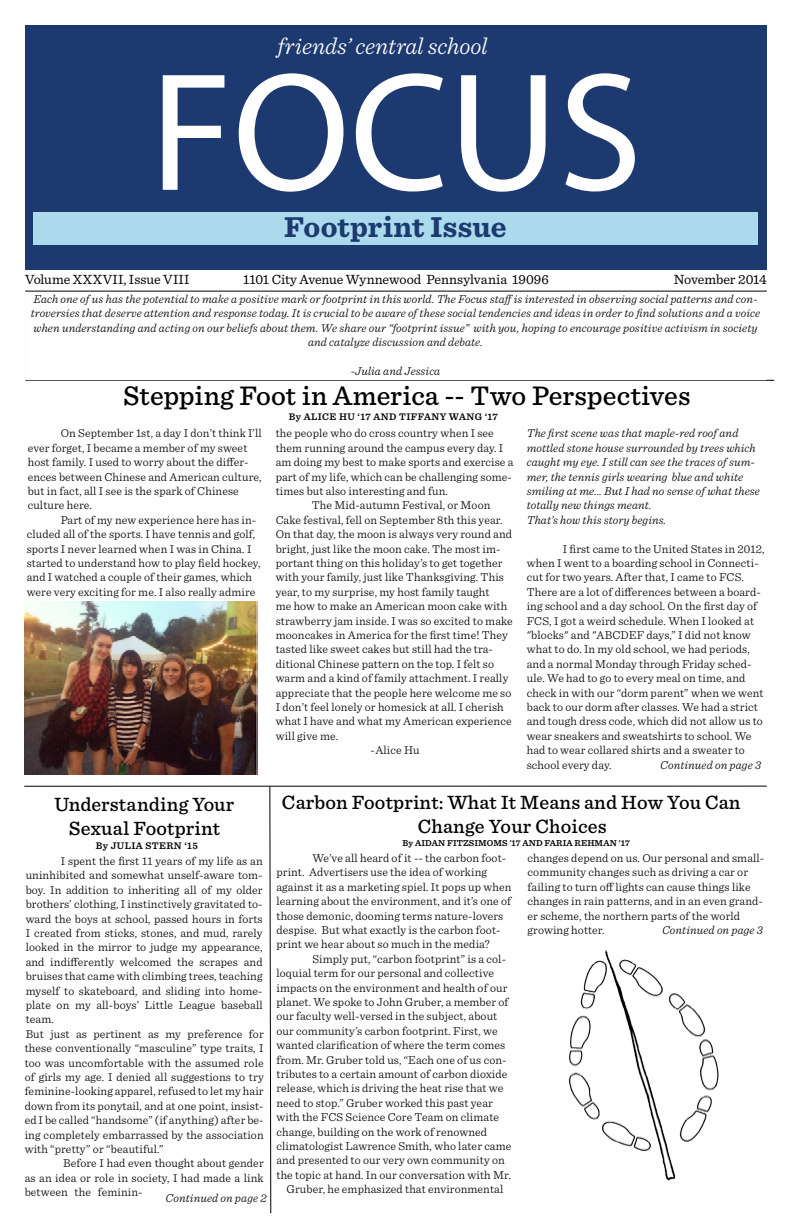
<style>
.page{position:relative;width:792px;height:1224px;background:#fff}
.page>*{position:absolute;margin:0;border:0;box-sizing:border-box;transform-origin:0 0}
.t1{font:170px "Myriad Pro";color:#fff}
.t2{font:700 30px "Sentinel";color:#1c3970}
.t3{font:500 28px "Sentinel";letter-spacing:.005em;color:#000}
.t4{font:italic 300 24px "Sentinel";color:#fff}
.t5{font:500 20px/24px "Sentinel";letter-spacing:.01em;color:#000;text-align:center}
.t6{font:14px "Sentinel";color:#000}
.t7{font:300 12px/14.4px "Sentinel";letter-spacing:.01em;color:#000}
.t8{font:italic 300 12px/14.4px "Sentinel";letter-spacing:.01em;color:#000;text-align:center}
.t9{font:600 10px "Sentinel";letter-spacing:.04em;color:#000}
.t10{font:600 9px "Sentinel";letter-spacing:.01em;color:#000}
</style>
<div class="page">
<div style="left:25px;top:25px;width:742px;height:245px;background:#1c3970"></div>
<hr style="left:25px;top:291px;width:742px;height:1px;background:#000">
<div style="left:33px;top:213px;width:725px;height:32px;background:#abdaec"></div>
<hr style="left:25px;top:380px;width:749px;height:1px;background:#000">
<hr style="left:24px;top:786px;width:743px;height:1px;background:#000">
<svg style="left:270px;top:786px;width:1px;height:427px"></svg>
<img style="left:568px;top:950px;width:151px;height:231px">
<img style="left:24px;top:602px;width:234px;height:173px">
<h3 class="t4" style="left:278px;top:29px;width:212px">friends’ central school</h3>
<h1 class="t1" style="left:150px;top:28px;width:494px">FOCUS</h1>
<h2 class="t2" style="left:284px;top:203px;width:224px">Footprint Issue</h2>
<p class="t6" style="left:25px;top:269px;width:166px">Volume XXXVII, Issue VIII</p>
<p class="t6" style="left:243px;top:269px;width:307px">1101 City Avenue Wynnewood Pennsylvania 19096</p>
<p class="t6" style="left:674px;top:269px;width:95px">November 2014</p>
<p class="t8" style="left:31px;top:291px;width:731px">Each one of us has the potential to make a positive mark or footprint in this world. The Focus staff is interested in observing social patterns and con&shy;troversies that deserve attention and response today. It is crucial to be aware of these social tendencies and ideas in order to find solutions and a voice when understanding and acting on our beliefs about them. We share our “footprint issue” with you, hoping to encourage positive activism in society and catalyze discussion and debate.</p>
<p class="t8" style="left:351px;top:363px;width:91px">-Julia and Jessica</p>
<h3 class="t3" style="left:123px;top:374px;width:569px">Stepping Foot in America -- Two Perspectives</h3>
<p class="t9" style="left:289px;top:409px;width:211px">By ALICE HU ‘17 AND TIFFANY WANG ‘17</p>
<p class="t7" style="left:28px;top:425px;width:236px;text-indent:33px">On September 1st, a day I don’t think I’ll ever forget, I became a member of my sweet host family. I used to worry about the differ&shy;ences between Chinese and American culture, but in fact, all I see is the spark of Chinese culture here.</p>
<p class="t7" style="left:27px;top:512px;width:235px;text-indent:34px">Part of my new experience here has in&shy;cluded all of the sports. I have tennis and golf, sports I never learned when I was in China. I started to understand how to play field hockey, and I watched a couple of their games, which were very exciting for me. I also really admire</p>
<p class="t8" style="left:527px;top:425px;width:235px;text-align:left">The first scene was that maple-red roof and mottled stone house surrounded by trees which caught my eye. I still can see the traces of sum&shy;mer, the tennis girls wearing blue and white smiling at me... But I had no sense of what these totally new things meant.<br>That’s how this story begins.</p>
<p class="t7" style="left:527px;top:541px;width:239px;text-indent:36px">I first came to the United States in 2012, when I went to a boarding school in Connecti&shy;cut for two years. After that, I came to FCS.<br>There are a lot of differences between a board&shy;ing school and a day school. On the first day of FCS, I got a weird schedule. When I looked at "blocks" and "ABCDEF days,” I did not know what to do. In my old school, we had periods, and a normal Monday through Friday sched&shy;ule. We had to go to every meal on time, and check in with our “dorm parent” when we went back to our dorm after classes. We had a strict and tough dress code, which did not allow us to wear sneakers and sweatshirts to school. We had to wear collared shirts and a sweater to school every day.</p>
<p class="t7" style="left:276px;top:425px;width:220px">the people who do cross country when I see</p>
<p class="t7" style="left:276px;top:440px;width:229px">them running around the campus every day. I</p>
<p class="t7" style="left:276px;top:454px;width:239px">am doing my best to make sports and exercise a</p>
<p class="t7" style="left:276px;top:469px;width:238px">part of my life, which can be challenging some-</p>
<p class="t7" style="left:276px;top:483px;width:174px">times but also interesting and fun.</p>
<p class="t7" style="left:312px;top:497px;width:180px">The Mid-autumn Festival, or Moon</p>
<p class="t7" style="left:276px;top:512px;width:228px">Cake festival, fell on September 8th this year.</p>
<p class="t7" style="left:276px;top:526px;width:238px">On that day, the moon is always very round and</p>
<p class="t7" style="left:276px;top:541px;width:226px">bright, just like the moon cake. The most im-</p>
<p class="t7" style="left:276px;top:555px;width:228px">portant thing on this holiday’s to get together</p>
<p class="t7" style="left:276px;top:569px;width:230px">with your family, just like Thanksgiving. This</p>
<p class="t7" style="left:276px;top:584px;width:215px">year, to my surprise, my host family taught</p>
<p class="t7" style="left:276px;top:598px;width:233px">me how to make an American moon cake with</p>
<p class="t7" style="left:276px;top:613px;width:239px">strawberry jam inside. I was so excited to make</p>
<p class="t7" style="left:276px;top:627px;width:234px">mooncakes in America for the first time! They</p>
<p class="t7" style="left:276px;top:641px;width:219px">tasted like sweet cakes but still had the tra-</p>
<p class="t7" style="left:276px;top:656px;width:220px">ditional Chinese pattern on the top. I felt so</p>
<p class="t7" style="left:276px;top:670px;width:234px">warm and a kind of family attachment. I really</p>
<p class="t7" style="left:276px;top:685px;width:237px">appreciate that the people here welcome me so</p>
<p class="t7" style="left:276px;top:699px;width:230px">I don’t feel lonely or homesick at all. I cherish</p>
<p class="t7" style="left:276px;top:713px;width:237px">what I have and what my American experience</p>
<p class="t7" style="left:276px;top:728px;width:64px">will give me.</p>
<p class="t7" style="left:371px;top:742px;width:51px">-Alice Hu</p>
<p class="t8" style="left:660px;top:757px;width:102px">Continued on page 3</p>
<h3 class="t5" style="left:282px;top:790px;width:460px">Carbon Footprint: What It Means and How You Can<br>Change Your Choices</h3>
<p class="t10" style="left:403px;top:836px;width:229px">By AIDAN FITZSIMOMS '17 AND FARIA REHMAN '17</p>
<p class="t7" style="left:276px;top:850px;width:236px;text-indent:36px">We’ve all heard of it -- the carbon foot&shy;print. Advertisers use the idea of working against it as a marketing spiel. It pops up when learning about the environment, and it’s one of those demonic, dooming terms nature-lovers despise. But what exactly is the carbon foot&shy;print we hear about so much in the media?</p>
<p class="t7" style="left:312px;top:951px;width:195px">Simply put, “carbon footprint” is a col-</p>
<p class="t7" style="left:276px;top:965px;width:219px">loquial term for our personal and collective</p>
<p class="t7" style="left:276px;top:980px;width:232px">impacts on the environment and health of our</p>
<p class="t7" style="left:276px;top:994px;width:234px">planet. We spoke to John Gruber, a member of</p>
<p class="t7" style="left:276px;top:1008px;width:222px">our faculty well-versed in the subject, about</p>
<p class="t7" style="left:276px;top:1023px;width:223px">our community’s carbon footprint. First, we</p>
<p class="t7" style="left:276px;top:1037px;width:230px">wanted clarification of where the term comes</p>
<p class="t7" style="left:276px;top:1052px;width:232px">from. Mr. Gruber told us, “Each one of us con-</p>
<p class="t7" style="left:276px;top:1066px;width:232px">tributes to a certain amount of carbon dioxide</p>
<p class="t7" style="left:276px;top:1080px;width:228px">release, which is driving the heat rise that we</p>
<p class="t7" style="left:276px;top:1095px;width:218px">need to stop.” Gruber worked this past year</p>
<p class="t7" style="left:276px;top:1109px;width:224px">with the FCS Science Core Team on climate</p>
<p class="t7" style="left:276px;top:1124px;width:212px">change, building on the work of renowned</p>
<p class="t7" style="left:276px;top:1138px;width:236px">climatologist Lawrence Smith, who later came</p>
<p class="t7" style="left:276px;top:1152px;width:230px">and presented to our very own community on</p>
<p class="t7" style="left:276px;top:1167px;width:236px">the topic at hand. In our conversation with Mr.</p>
<p class="t7" style="left:286px;top:1181px;width:218px">Gruber, he emphasized that environmental</p>
<h3 class="t5" style="left:54px;top:791px;width:182px">Understanding Your<br>Sexual Footprint</h3>
<p class="t9" style="left:96px;top:838px;width:104px">By JULIA STERN ‘15</p>
<p class="t7" style="left:25px;top:853px;width:241px;text-indent:36px">I spent the first 11 years of my life as an uninhibited and somewhat unself-aware tom&shy;boy. In addition to inheriting all of my older brothers’ clothing, I instinctively gravitated to&shy;ward the boys at school, passed hours in forts I created from sticks, stones, and mud, rarely looked in the mirror to judge my appearance, and indifferently welcomed the scrapes and bruises that came with climbing trees, teaching myself to skateboard, and sliding into home&shy;plate on my all-boys’ Little League baseball team.<br>But just as pertinent as my preference for these conventionally “masculine” type traits, I too was uncomfortable with the assumed role of girls my age. I denied all suggestions to try feminine-looking apparel, refused to let my hair down from its ponytail, and at one point, insist&shy;ed I be called “handsome” (if anything) after be&shy;ing completely embarrassed by the association with “pretty” or “beautiful.”</p>
<p class="t7" style="left:25px;top:1155px;width:241px;text-align:justify;text-indent:39px">Before I had even thought about gender as an idea or role in society, I had made a link between the feminin-</p>
<p class="t7" style="left:528px;top:850px;width:238px">changes depend on us. Our personal and small&shy;community changes such as driving a car or failing to turn off lights can cause things like changes in rain patterns, and in an even grand&shy;er scheme, the northern parts of the world growing hotter.</p>
<p class="t8" style="left:662px;top:922px;width:102px">Continued on page 3</p>
<p class="t8" style="left:166px;top:1190px;width:103px">Continued on page 2</p>
</div>
